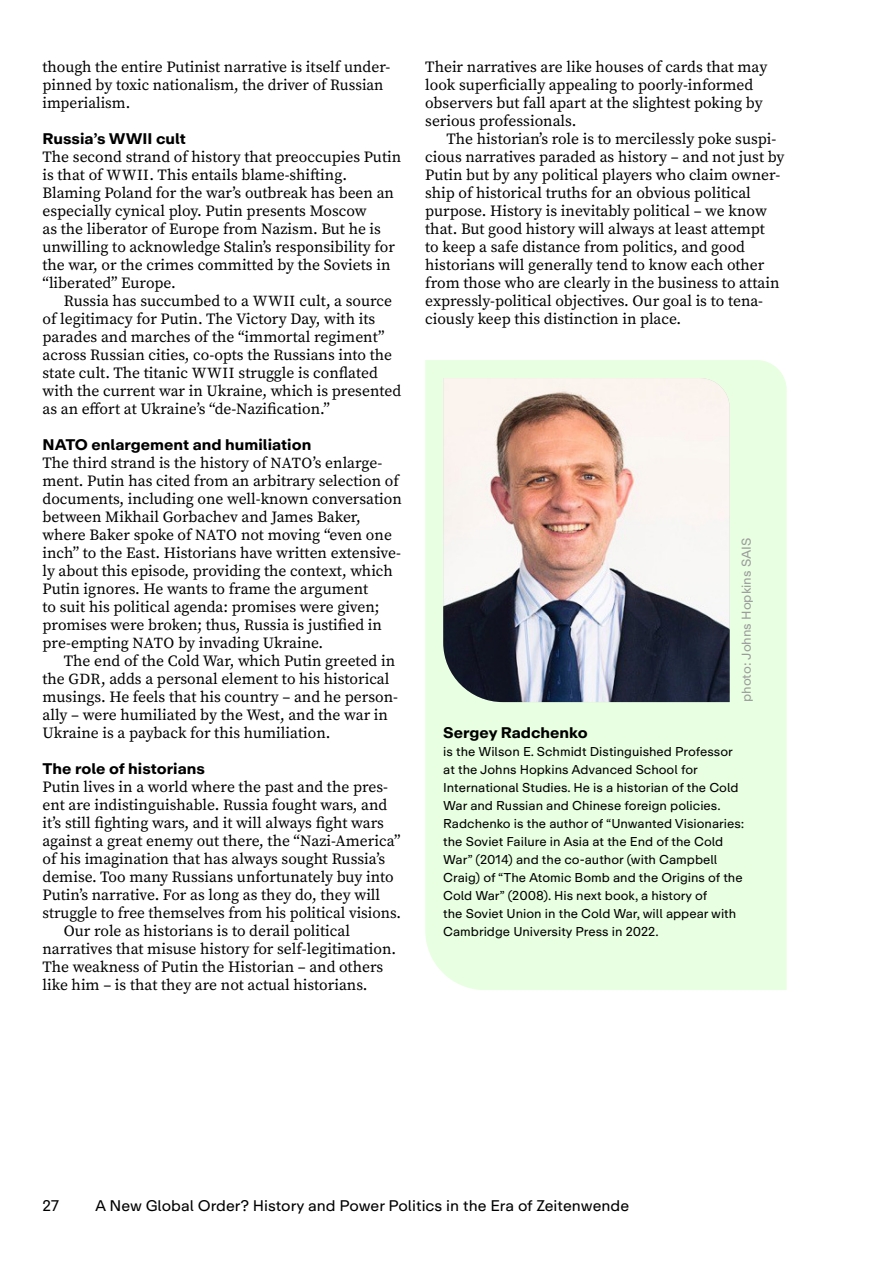
<style>
.page{position:relative;width:893px;height:1263px;background:#fff}
.page>*{position:absolute;margin:0;border:0;box-sizing:border-box;transform-origin:0 0}
.t1{font:15.6px/18px "Source Serif Pro";color:#000}
.t2{font:700 15.3px "Koerber Repro";color:#000}
.t3{font:15.3px "Koerber Repro";color:#000}
.t4{font:12.75px/18px "Koerber Repro";color:#000}
.t5{font:12.75px "Koerber Repro";color:#9c9c9d}
.s1{font-size:15.3px}
</style>
<div class="page">
<div style="left:425px;top:360px;width:362px;height:630px;background:#e8ffe1"></div>
<img style="left:443px;top:378px;width:287px;height:324px">
<p class="t1" style="left:43px;top:58px;width:349px">though the entire Putinist narrative is itself under&shy;pinned by toxic nationalism, the driver of Russian imperialism.</p>
<p class="t2" style="left:43px;top:128px;width:145px">Russia’s WWII cult</p>
<p class="t1" style="left:43px;top:148px;width:360px">The second strand of history that preoccupies Putin is that of <span class="s1">WWII</span>. This entails blame-shifting.<br>Blaming Poland for the war’s outbreak has been an especially cynical ploy. Putin presents Moscow<br>as the liberator of Europe from Nazism. But he is unwilling to acknowledge Stalin’s responsibility for the war, or the crimes committed by the Soviets in “liberated” Europe.</p>
<p class="t1" style="left:43px;top:292px;width:360px;text-indent:21px">Russia has succumbed to a <span class="s1">WWII</span> cult, a source of legitimacy for Putin. The Victory Day, with its parades and marches of the “immortal regiment” across Russian cities, co-opts the Russians into the state cult. The titanic <span class="s1">WWII</span> struggle is conflated with the current war in Ukraine, which is presented as an effort at Ukraine’s “de-Nazification.”</p>
<p class="t2" style="left:43px;top:434px;width:270px">NATO enlargement and humiliation</p>
<p class="t1" style="left:43px;top:454px;width:361px">The third strand is the history of <span class="s1">NATO</span>’s enlarge&shy;ment. Putin has cited from an arbitrary selection of documents, including one well-known conversation between Mikhail Gorbachev and James Baker, where Baker spoke of <span class="s1">NATO</span> not moving “even one inch” to the East. Historians have written extensive&shy;ly about this episode, providing the context, which Putin ignores. He wants to frame the argument<br>to suit his political agenda: promises were given; promises were broken; thus, Russia is justified in pre-empting <span class="s1">NATO</span> by invading Ukraine.</p>
<p class="t1" style="left:43px;top:652px;width:357px;text-indent:21px">The end of the Cold War, which Putin greeted in the <span class="s1">GDR</span>, adds a personal element to his historical musings. He feels that his country – and he person&shy;ally – were humiliated by the West, and the war in Ukraine is a payback for this humiliation.</p>
<p class="t2" style="left:43px;top:758px;width:164px">The role of historians</p>
<p class="t1" style="left:43px;top:778px;width:347px">Putin lives in a world where the past and the pres-</p>
<p class="t1" style="left:43px;top:796px;width:346px">ent are indistinguishable. Russia fought wars, and</p>
<p class="t1" style="left:43px;top:814px;width:343px">it’s still fighting wars, and it will always fight wars</p>
<p class="t1" style="left:43px;top:832px;width:360px">against a great enemy out there, the “Nazi-America”</p>
<p class="t1" style="left:43px;top:850px;width:344px">of his imagination that has always sought Russiaʼs</p>
<p class="t1" style="left:43px;top:868px;width:353px">demise. Too many Russians unfortunately buy into</p>
<p class="t1" style="left:43px;top:886px;width:339px">Putin’s narrative. For as long as they do, they will</p>
<p class="t1" style="left:43px;top:904px;width:360px">struggle to free themselves from his political visions.</p>
<p class="t1" style="left:64px;top:922px;width:288px">Our role as historians is to derail political</p>
<p class="t1" style="left:43px;top:940px;width:355px">narratives that misuse history for self-legitimation.</p>
<p class="t1" style="left:43px;top:958px;width:342px">The weakness of Putin the Historian – and others</p>
<p class="t1" style="left:43px;top:976px;width:326px">like him – is that they are not actual historians.</p>
<p class="t1" style="left:425px;top:58px;width:344px">Their narratives are like houses of cards that may look superficially appealing to poorly-informed observers but fall apart at the slightest poking by serious professionals.</p>
<p class="t1" style="left:425px;top:130px;width:361px;text-indent:21px">The historian’s role is to mercilessly poke suspi&shy;cious narratives paraded as history – and not just by Putin but by any political players who claim owner&shy;ship of historical truths for an obvious political purpose. History is inevitably political – we know that. But good history will always at least attempt<br>to keep a safe distance from politics, and good historians will generally tend to know each other from those who are clearly in the business to attain expressly-political objectives. Our goal is to tena&shy;ciously keep this distinction in place.</p>
<p class="t5" style="left:738px;top:702px;width:166px;rotate:-90deg">photo: Johns Hopkins SAIS</p>
<p class="t2" style="left:443px;top:722px;width:146px">Sergey Radchenko</p>
<p class="t4" style="left:443px;top:743px;width:303px">is the Wilson E. Schmidt Distinguished Professor at the Johns Hopkins Advanced School for International Studies. He is a historian of the Cold War and Russian and Chinese foreign policies.<br>Radchenko is the author of “Unwanted Visionaries: the Soviet Failure in Asia at the End of the Cold War” (2014) and the co-author (with Campbell Craig) of “The Atomic Bomb and the Origins of the Cold War” (2008). His next book, a history of<br>the Soviet Union in the Cold War, will appear with Cambridge University Press in 2022.</p>
<p class="t3" style="left:43px;top:1195px;width:18px">27</p>
<p class="t3" style="left:95px;top:1195px;width:536px">A New Global Order? History and Power Politics in the Era of Zeitenwende</p>
</div>
